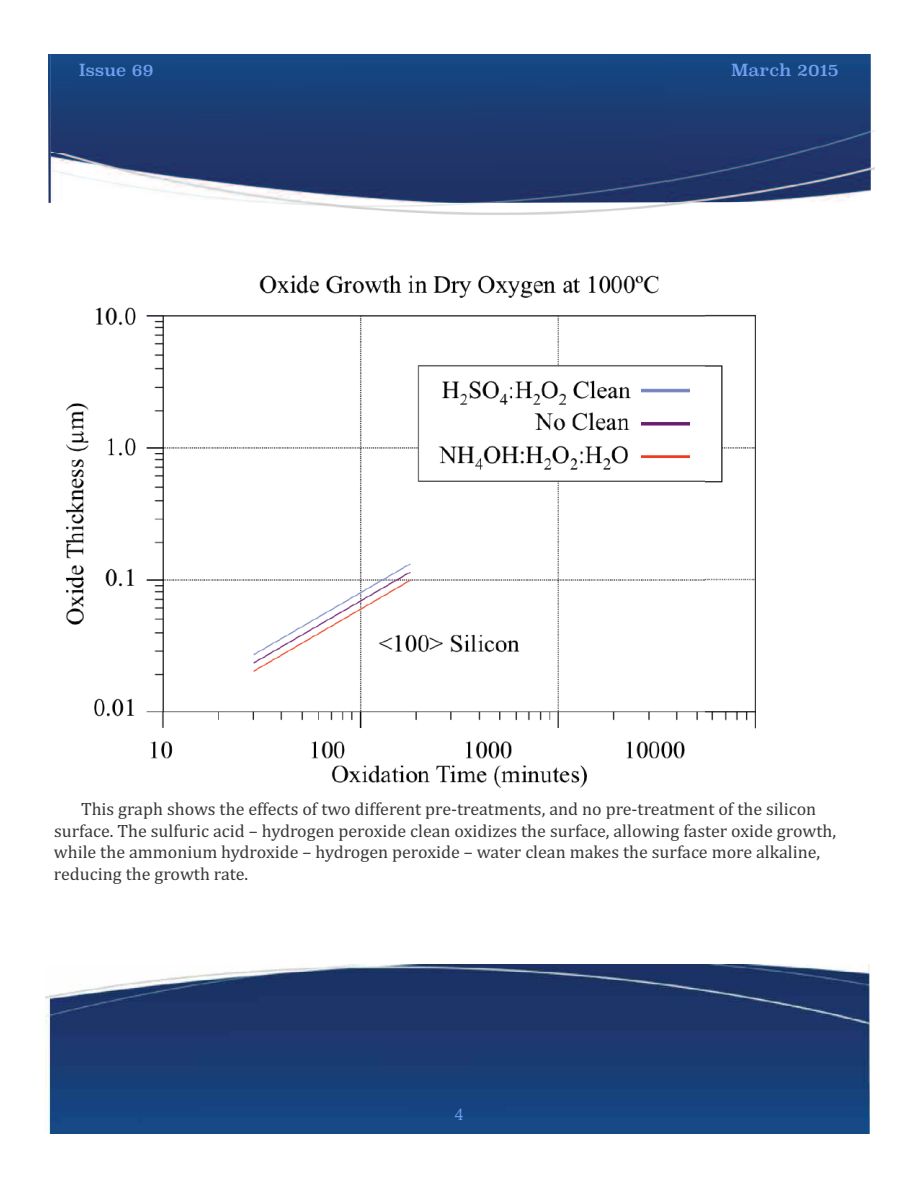
<style>
.page{position:relative;width:918px;height:1188px;background:#fff}
.page>*{position:absolute;margin:0;border:0;box-sizing:border-box;transform-origin:0 0}
.t1{font:18px/21.6px "Cambria";color:#39383a}
.t2{font:16.5px "Superclarendon";color:#6fa0ef}
.t3{font:16.5px "Calisto";color:#6fa0ef}
</style>
<div class="page">
<img style="left:48px;top:54px;width:3px;height:149px">
<img style="left:51px;top:54px;width:820px;height:149px">
<img style="left:45px;top:965px;width:825px;height:169px">
<img style="left:65px;top:275px;width:691px;height:513px">
<p class="t2" style="left:79px;top:59px;width:76px">Issue 69</p>
<p class="t2" style="left:731px;top:59px;width:109px">March 2015</p>
<p class="t1" style="left:54px;top:798px;width:784px;text-indent:27px">This graph shows the effects of two different pre-treatments, and no pre-treatment of the silicon surface. The sulfuric acid – hydrogen peroxide clean oxidizes the surface, allowing faster oxide growth, while the ammonium hydroxide – hydrogen peroxide – water clean makes the surface more alkaline, reducing the growth rate.</p>
<p class="t3" style="left:455px;top:1108px;width:10px">4</p>
</div>
